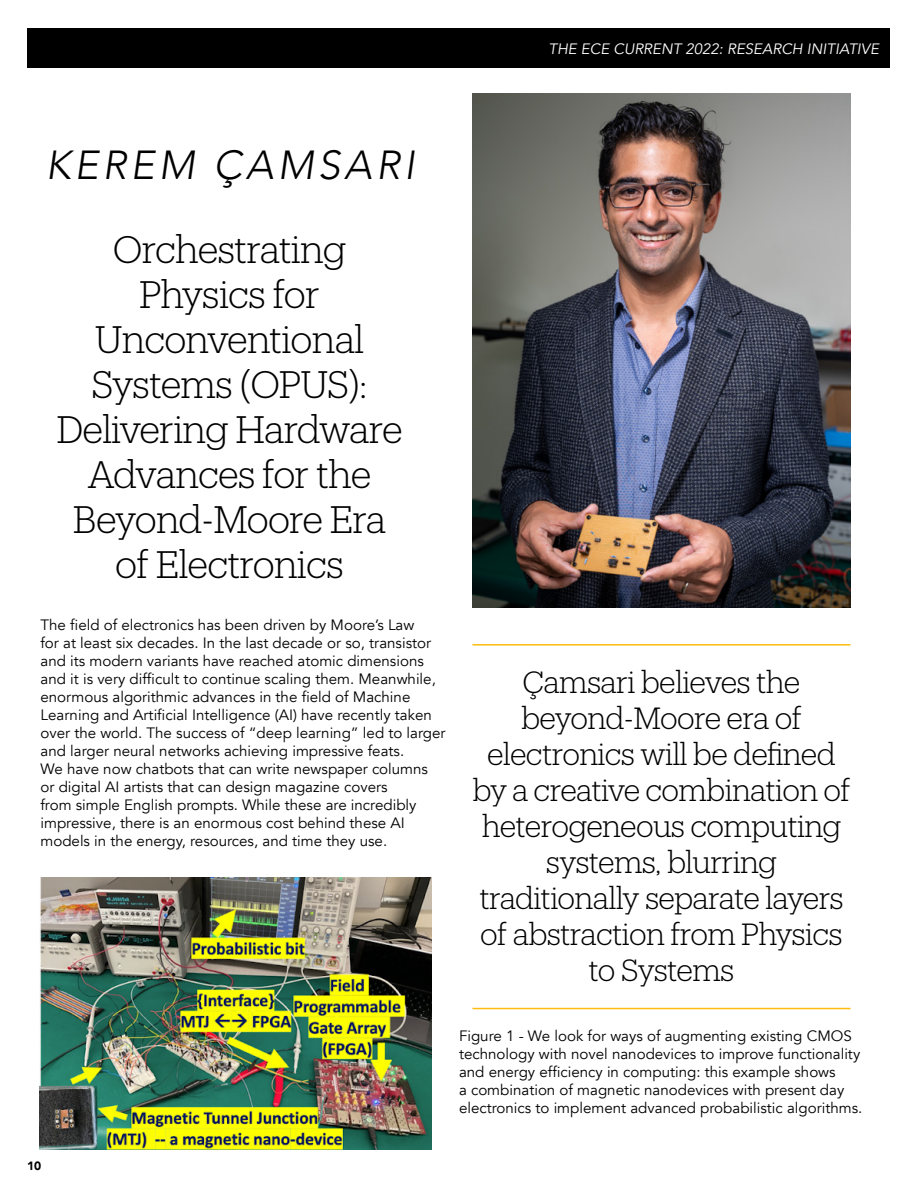
<style>
.page{position:relative;width:918px;height:1188px;background:#fff}
.page>*{position:absolute;margin:0;border:0;box-sizing:border-box;transform-origin:0 0}
.t1{font:italic 300 40.5px "Avenir";letter-spacing:.1em;color:#000}
.t2{font:300 37.5px/45px "Produkt";letter-spacing:-.025em;color:#000;text-align:center}
.t3{font:300 30px/36px "Produkt";letter-spacing:-.025em;color:#000;text-align:center}
.t4{font:15px/18px "Avenir";color:#000}
.t5{font:italic 15px "Avenir";color:#fff}
.t6{font:900 12px "Avenir";color:#000}
</style>
<div class="page">
<div style="left:28px;top:28px;width:862px;height:40px;background:#000"></div>
<img style="left:472px;top:94px;width:378px;height:514px">
<hr style="left:472px;top:644px;width:378px;height:2px;background:#febc11">
<hr style="left:472px;top:1008px;width:378px;height:1px;background:#febc11">
<img style="left:40px;top:878px;width:392px;height:271px">
<p class="t5" style="left:548px;top:40px;width:332px">THE ECE CURRENT 2022: RESEARCH INITIATIVE</p>
<h1 class="t1" style="left:46px;top:141px;width:370px">KEREM ÇAMSARI</h1>
<h2 class="t2" style="left:56px;top:225px;width:348px">Orchestrating<br>Physics for<br>Unconventional<br>Systems (OPUS):<br>Delivering Hardware<br>Advances for the<br>Beyond-Moore Era of Electronics</h2>
<p class="t4" style="left:40px;top:616px;width:407px">The field of electronics has been driven by Moore’s Law<br>for at least six decades. In the last decade or so, transistor and its modern variants have reached atomic dimensions and it is very difficult to continue scaling them. Meanwhile, enormous algorithmic advances in the field of Machine Learning and Artificial Intelligence (AI) have recently taken over the world. The success of “deep learning” led to larger and larger neural networks achieving impressive feats.<br>We have now chatbots that can write newspaper columns or digital AI artists that can design magazine covers<br>from simple English prompts. While these are incredibly impressive, there is an enormous cost behind these AI models in the energy, resources, and time they use.</p>
<h3 class="t3" style="left:473px;top:662px;width:379px">Çamsari believes the beyond-Moore era of electronics will be defined by a creative combination of heterogeneous computing systems, blurring traditionally separate layers of abstraction from Physics to Systems</h3>
<p class="t4" style="left:459px;top:1027px;width:405px">Figure 1 - We look for ways of augmenting existing CMOS technology with novel nanodevices to improve functionality and energy efficiency in computing: this example shows<br>a combination of magnetic nanodevices with present day electronics to implement advanced probabilistic algorithms.</p>
<p class="t6" style="left:27px;top:1156px;width:16px">10</p>
</div>
